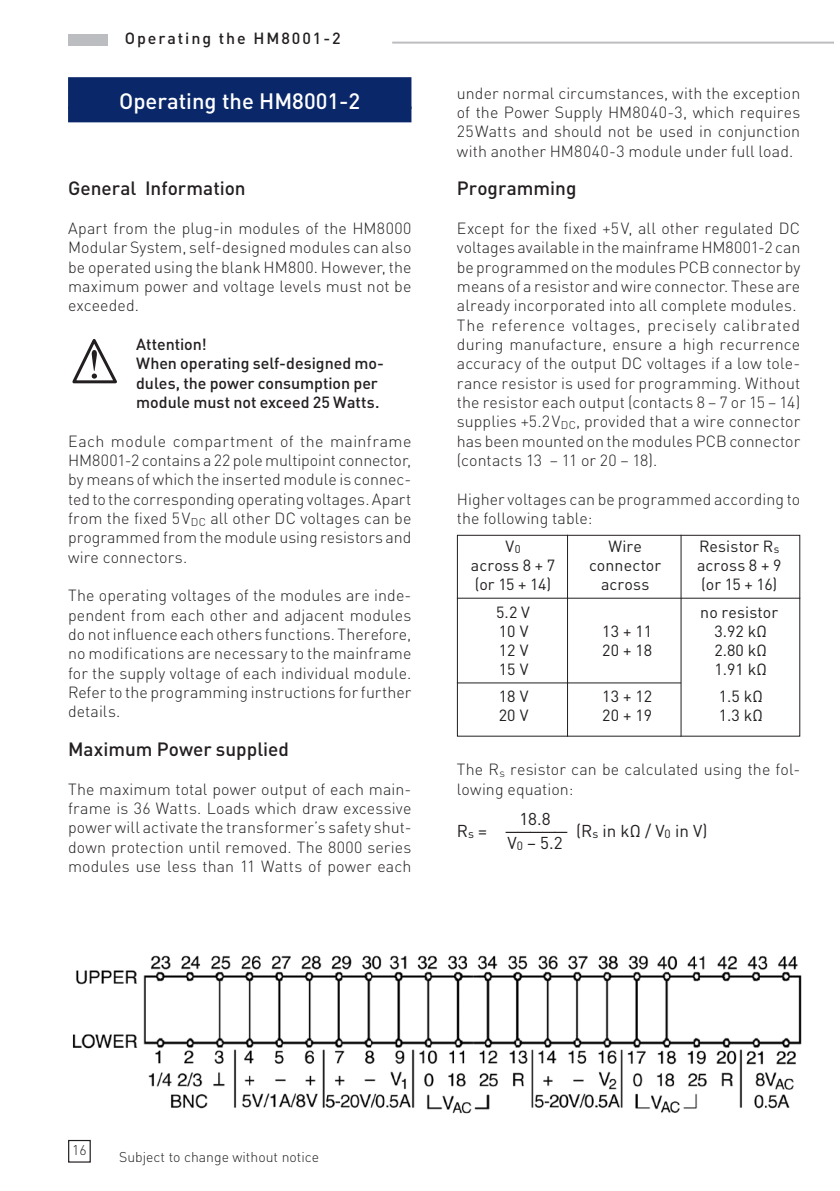
<style>
.page{position:relative;width:840px;height:1191px;background:#fff}
.page>*{position:absolute;margin:0;border:0;box-sizing:border-box;transform-origin:0 0}
.t1{font:500 22px "DIN";color:#fff}
.t2{font:500 19px "DIN";color:#231f20}
.t3{font:17px "DIN";color:#231f20}
.t4{font:300 16px/19.4px "DIN";letter-spacing:.005em;color:#231f20;text-align:justify}
.t5{font:16px "DIN";letter-spacing:.005em;color:#231f20}
.t6{font:500 16px/19.4px "DIN";color:#231f20}
.t7{font:500 16px "DIN";letter-spacing:.12em;color:#231f20}
.t8{font:300 14px "DIN";color:#231f20}
</style>
<div class="page">
<div style="left:68px;top:1140px;width:23px;height:22px;border:1px solid #231f20"></div>
<hr style="left:392px;top:42px;width:441px;height:2px;background:#bcbdc0">
<div style="left:68px;top:34px;width:40px;height:11px;background:#bcbdc0"></div>
<div style="left:68px;top:77px;width:343px;height:32px;background:#092769"></div>
<div style="left:68px;top:106px;width:343px;height:16px;background:#092769"></div>
<div style="left:456px;top:535px;width:343px;height:201px;border:1px solid #231f20"></div>
<hr style="left:456px;top:597px;width:343px;height:1px;background:#231f20">
<hr style="left:456px;top:682px;width:224px;height:1px;background:#231f20">
<hr style="left:566px;top:535px;width:1px;height:201px;background:#231f20">
<hr style="left:680px;top:535px;width:1px;height:201px;background:#231f20">
<img style="left:72px;top:955px;width:730px;height:159px">
<svg style="left:72px;top:339px;width:45px;height:45px"></svg>
<p class="t7" style="left:125px;top:28px;width:217px">Operating the HM8001-2</p>
<h1 class="t1" style="left:119px;top:87px;width:242px">Operating the HM8001-2</h1>
<p class="t2" style="left:68px;top:176px;width:179px">General Information</p>
<p class="t4" style="left:68px;top:218px;width:345px">Apart from the plug-in modules of the HM8000<br>Modular System, self-designed modules can also be operated using the blank HM800. However, the maximum power and voltage levels must not be exceeded.</p>
<p class="t6" style="left:136px;top:334px;width:249px">Attention!<br>When operating self-designed mo&shy;dules, the power consumption per module must not exceed 25 Watts.</p>
<p class="t4" style="left:68px;top:431px;width:345px">Each module compartment of the mainframe HM8001-2 contains a 22 pole multipoint connector, by means of which the inserted module is connec&shy;ted to the corresponding operating voltages. Apart from the fixed 5V<sub>DC</sub> all other DC voltages can be programmed from the module using resistors and wire connectors.</p>
<p class="t4" style="left:68px;top:585px;width:345px">The operating voltages of the modules are inde&shy;pendent from each other and adjacent modules do not influence each others functions. Therefore, no modifications are necessary to the mainframe for the supply voltage of each individual module.<br>Refer to the programming instructions for further details.</p>
<p class="t2" style="left:68px;top:737px;width:222px">Maximum Power supplied</p>
<p class="t4" style="left:68px;top:779px;width:345px">The maximum total power output of each main&shy;frame is 36 Watts. Loads which draw excessive power will activate the transformer’s safety shut&shy;down protection until removed. The 8000 series modules use less than 11 Watts of power each</p>
<p class="t4" style="left:456px;top:83px;width:345px">under normal circumstances, with the exception of the Power Supply HM8040-3, which requires 25Watts and should not be used in conjunction with another HM8040-3 module under full load.</p>
<p class="t2" style="left:456px;top:176px;width:121px">Programming</p>
<p class="t4" style="left:456px;top:218px;width:345px;text-align:left">Except for the fixed +5V, all other regulated DC voltages available in the mainframe HM8001-2 can be programmed on the modules PCB connector by means of a resistor and wire connector. These are already incorporated into all complete modules.<br>The reference voltages, precisely calibrated during manufacture, ensure a high recurrence accuracy of the output DC voltages if a low tole&shy;rance resistor is used for programming. Without the resistor each output (contacts 8 – 7 or 15 – 14) supplies +5.2V<sub>DC</sub>, provided that a wire connector has been mounted on the modules PCB connector (contacts 13 – 11 or 20 – 18).</p>
<p class="t4" style="left:456px;top:489px;width:345px">Higher voltages can be programmed according to the following table:</p>
<p class="t5" style="left:505px;top:536px;width:17px">V<sub>0</sub></p>
<p class="t5" style="left:608px;top:536px;width:35px">Wire</p>
<p class="t5" style="left:698px;top:536px;width:82px">Resistor R<sub>s</sub></p>
<p class="t5" style="left:470px;top:555px;width:86px">across 8 + 7</p>
<p class="t5" style="left:588px;top:555px;width:74px">connector</p>
<p class="t5" style="left:696px;top:555px;width:86px">across 8 + 9</p>
<p class="t5" style="left:474px;top:574px;width:78px">(or 15 + 14)</p>
<p class="t5" style="left:600px;top:574px;width:50px">across</p>
<p class="t5" style="left:700px;top:574px;width:78px">(or 15 + 16)</p>
<p class="t5" style="left:496px;top:602px;width:35px">5.2 V</p>
<p class="t5" style="left:699px;top:602px;width:79px">no resistor</p>
<p class="t5" style="left:498px;top:621px;width:31px">10 V</p>
<p class="t5" style="left:602px;top:621px;width:51px">13 + 11</p>
<p class="t5" style="left:714px;top:621px;width:54px">3.92 kΩ</p>
<p class="t5" style="left:498px;top:640px;width:31px">12 V</p>
<p class="t5" style="left:602px;top:640px;width:51px">20 + 18</p>
<p class="t5" style="left:714px;top:640px;width:54px">2.80 kΩ</p>
<p class="t5" style="left:498px;top:659px;width:31px">15 V</p>
<p class="t5" style="left:714px;top:659px;width:54px">1.91 kΩ</p>
<p class="t5" style="left:498px;top:686px;width:31px">18 V</p>
<p class="t5" style="left:602px;top:686px;width:51px">13 + 12</p>
<p class="t5" style="left:718px;top:686px;width:45px">1.5 kΩ</p>
<p class="t5" style="left:498px;top:705px;width:31px">20 V</p>
<p class="t5" style="left:602px;top:705px;width:51px">20 + 19</p>
<p class="t5" style="left:718px;top:705px;width:45px">1.3 kΩ</p>
<p class="t4" style="left:456px;top:759px;width:345px">The R<sub>s</sub> resistor can be calculated using the fol&shy;lowing equation:</p>
<p class="t3" style="left:519px;top:808px;width:33px">18.8</p>
<p class="t3" style="left:456px;top:820px;width:252px">R<sub>s</sub> = ————— (R<sub>s</sub> in kΩ / V<sub>0</sub> in V)</p>
<p class="t3" style="left:507px;top:832px;width:57px">V<sub>0</sub> – 5.2</p>
<p class="t8" style="left:72px;top:1141px;width:16px">16</p>
<p class="t8" style="left:119px;top:1148px;width:201px">Subject to change without notice</p>
</div>
